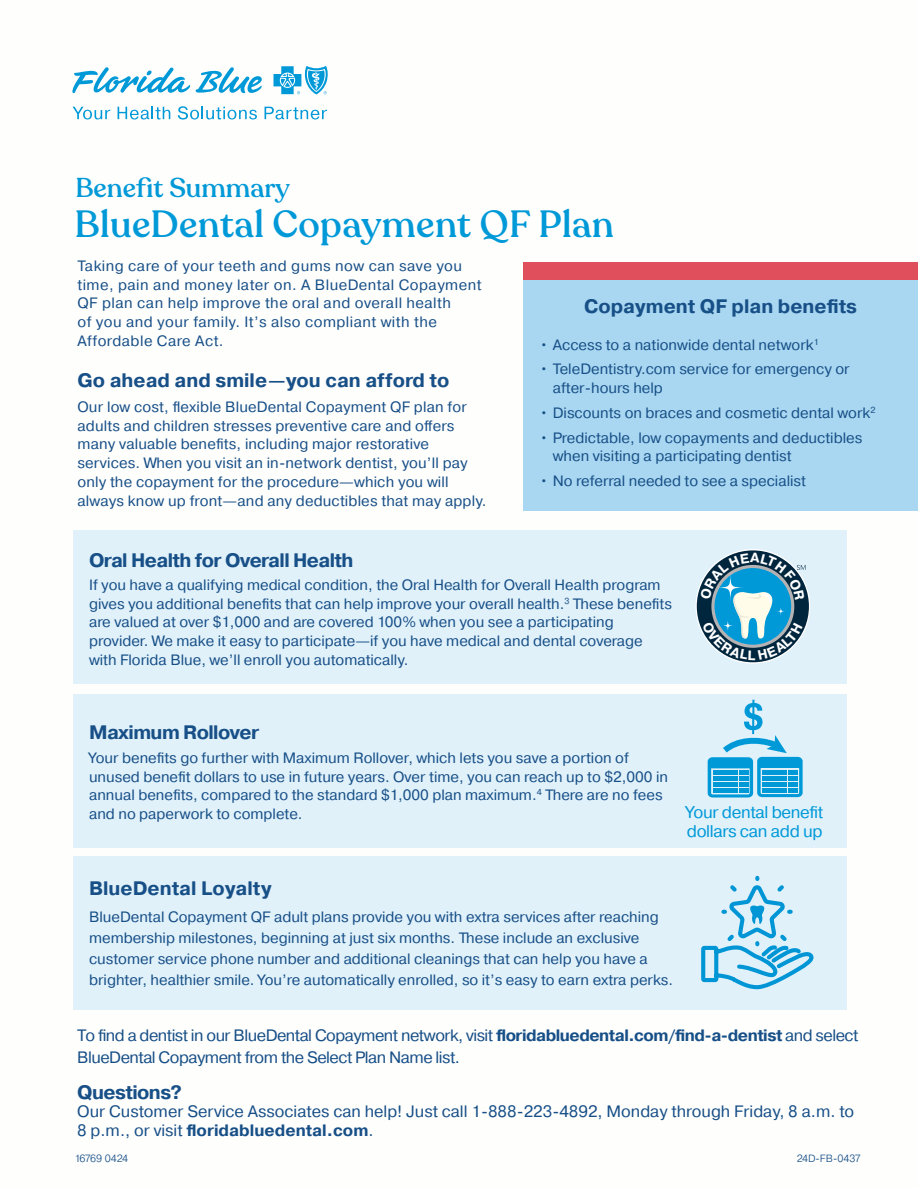
<style>
.page{position:relative;width:918px;height:1188px;background:#fff}
.page>*{position:absolute;margin:0;border:0;box-sizing:border-box;transform-origin:0 0}
.t1{font:500 37.5px "Recoleta";letter-spacing:.01em;color:#0099d8}
.t2{font:500 27px "Recoleta";color:#0099d8}
.Bullets{font:700 19.5px "Pragmatica";color:#174f87}
.Bullets-2{font:700 19.5px "Pragmatica";letter-spacing:-.03em;color:#174f87}
.Body{font:16.95px/18.3px "Pragmatica";letter-spacing:-.02em;color:#0099d8}
.t3{font:16.5px/21.8px "Pragmatica";letter-spacing:-.03em;color:#174f87}
.t4{font:16.5px "Pragmatica";color:#174f87}
.t5{font:700 16.5px "Pragmatica";color:#174f87}
.Bullets-3{font:15px/18.8px "Pragmatica";color:#174f87}
.Bullets-4{font:15px/18.8px "Pragmatica";letter-spacing:.03em;color:#174f87}
.t6{font:300 10.5px "Pragmatica";color:#174f87}
.t7{font:300 10.5px "Pragmatica";letter-spacing:-.065em;color:#174f87}
.s1{font-weight:700}
.s2{font-weight:400}
</style>
<div class="page">
<svg style="left:72px;top:67px;width:190px;height:26px"></svg>
<svg style="left:274px;top:66px;width:54px;height:28px"></svg>
<svg style="left:73px;top:107px;width:37px;height:13px"></svg>
<svg style="left:118px;top:107px;width:52px;height:13px"></svg>
<svg style="left:178px;top:106px;width:79px;height:14px"></svg>
<svg style="left:265px;top:107px;width:62px;height:13px"></svg>
<div style="left:73px;top:531px;width:774px;height:153px;background:#e0f1fa"></div>
<div style="left:73px;top:856px;width:774px;height:154px;background:#e0f1fa"></div>
<div style="left:73px;top:694px;width:774px;height:154px;background:#e0f1fa"></div>
<svg style="left:708px;top:700px;width:95px;height:98px"></svg>
<svg style="left:701px;top:875px;width:113px;height:115px"></svg>
<svg style="left:697px;top:550px;width:112px;height:112px"></svg>
<div style="left:523px;top:267px;width:395px;height:244px;background:#a9d7f1"></div>
<div style="left:523px;top:262px;width:395px;height:18px;background:#e04f5c"></div>
<svg style="left:700px;top:553px;width:106px;height:107px;background:#4b88a3"></svg>
<p class="t2" style="left:75px;top:171px;width:216px">Benefit Summary</p>
<p class="t1" style="left:74px;top:201px;width:541px">BlueDental Copayment QF Plan</p>
<p class="Bullets-4" style="left:77px;top:257px;width:406px">Taking care of your teeth and gums now can save you time, pain and money later on. A BlueDental Copayment QF plan can help improve the oral and overall health<br>of you and your family. It’s also compliant with the Affordable Care Act.</p>
<p class="Bullets" style="left:77px;top:368px;width:373px">Go ahead and smile—you can afford to</p>
<p class="Bullets-3" style="left:77px;top:398px;width:411px">Our low cost, flexible BlueDental Copayment QF plan for adults and children stresses preventive care and offers many valuable benefits, including major restorative services. When you visit an in-network dentist, you’ll pay only the copayment for the procedure—which you will always know up front—and any deductibles that may apply.</p>
<p class="Bullets" style="left:584px;top:294px;width:275px">Copayment QF plan benefits</p>
<p class="Bullets-3" style="left:539px;top:336px;width:281px">• Access to a nationwide dental network<sup>1</sup></p>
<p class="Bullets-3" style="left:553px;top:360px;width:298px;text-indent:-14px">• TeleDentistry.com service for emergency or after-hours help</p>
<p class="Bullets-3" style="left:539px;top:404px;width:338px">• Discounts on braces and cosmetic dental work<sup>2</sup></p>
<p class="Bullets-3" style="left:553px;top:429px;width:311px;text-indent:-14px">• Predictable, low copayments and deductibles when visiting a participating dentist</p>
<p class="Bullets-3" style="left:539px;top:472px;width:268px">• No referral needed to see a specialist</p>
<p class="Bullets-2" style="left:89px;top:547px;width:266px">Oral Health for Overall Health</p>
<p class="Bullets-3" style="left:89px;top:576px;width:584px">If you have a qualifying medical condition, the Oral Health for Overall Health program gives you additional benefits that can help improve your overall health.<sup>3</sup> These benefits are valued at over $1,000 and are covered 100% when you see a participating provider. We make it easy to participate—if you have medical and dental coverage with Florida Blue, we’ll enroll you automatically.</p>
<p class="Bullets-2" style="left:89px;top:720px;width:172px">Maximum Rollover</p>
<p class="Bullets-3" style="left:89px;top:749px;width:581px">Your benefits go further with Maximum Rollover, which lets you save a portion of unused benefit dollars to use in future years. Over time, you can reach up to $2,000 in annual benefits, compared to the standard $1,000 plan maximum.<sup>4</sup> There are no fees and no paperwork to complete.</p>
<p class="Body" style="left:686px;top:804px;width:139px">Your dental benefit dollars can add up</p>
<p class="Bullets" style="left:89px;top:876px;width:184px">BlueDental Loyalty</p>
<p class="Bullets-3" style="left:89px;top:907px;width:586px;line-height:21px">BlueDental Copayment QF adult plans provide you with extra services after reaching membership milestones, beginning at just six months. These include an exclusive customer service phone number and additional cleanings that can help you have a brighter, healthier smile. You’re automatically enrolled, so it’s easy to earn extra perks.</p>
<p class="t3" style="left:77px;top:1025px;width:783px">To find a dentist in our BlueDental Copayment network, visit <span class="s1">floridabluedental.com/find-a-dentist</span> and select<br>BlueDental Copayment from the Select Plan Name list.</p>
<p class="Bullets-2" style="left:77px;top:1079px;width:106px">Questions?</p>
<p class="t4" style="left:77px;top:1102px;width:779px">Our Customer Service Associates can help! Just call 1-888-223-4892, Monday through Friday, 8 a.m. to</p>
<p class="t5" style="left:77px;top:1120px;width:298px"><span class="s2">8 p.m., or visit</span> floridabluedental.com<span class="s2">.</span></p>
<p class="t7" style="left:75px;top:1151px;width:55px">16769 0424</p>
<p class="t6" style="left:797px;top:1151px;width:66px">24D-FB-0437</p>
</div>
